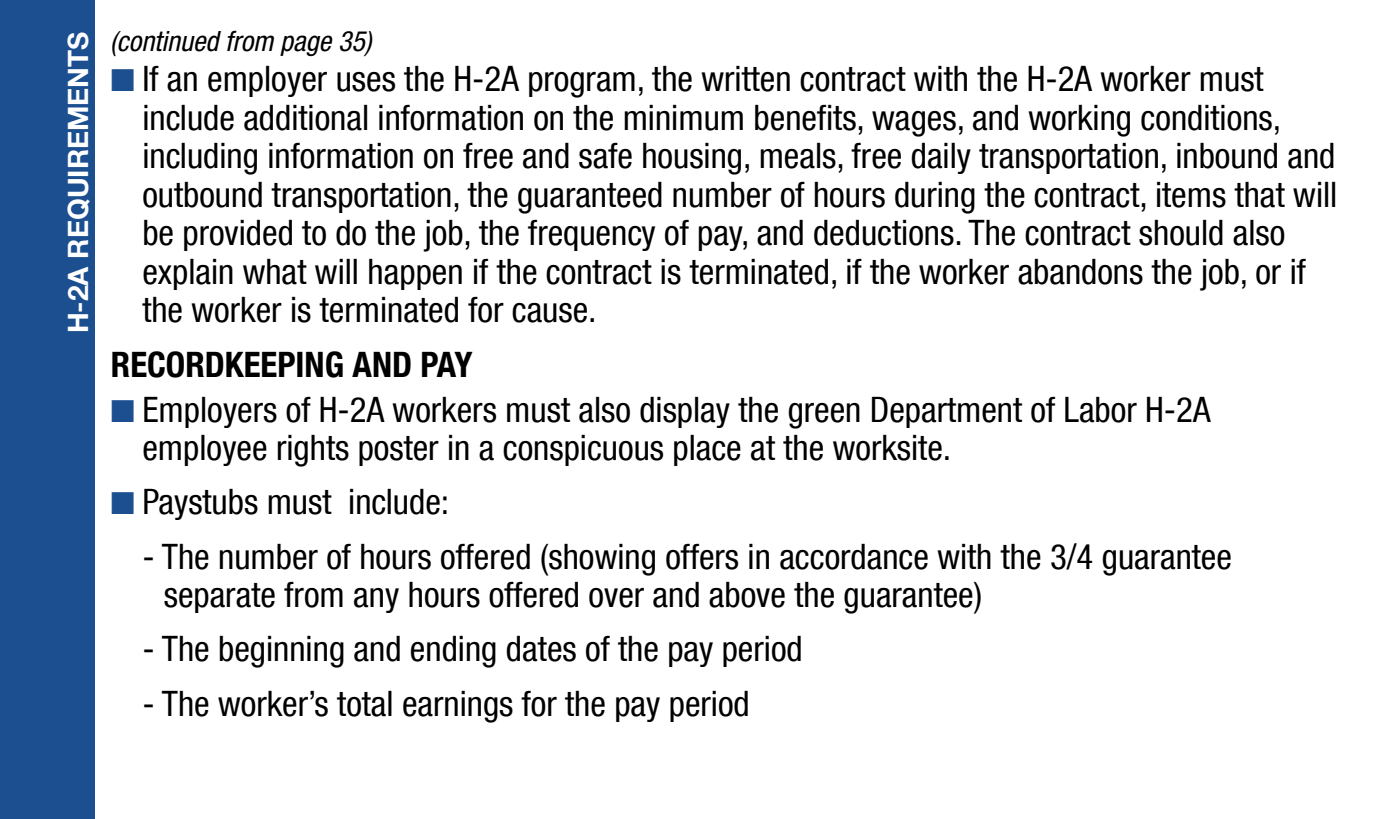
<style>
.page{position:relative;width:1386px;height:819px;background:#fff}
.page>*{position:absolute;margin:0;border:0;box-sizing:border-box;transform-origin:0 0}
.t1{font:condensed 35px/38.5px "Helvetica Neue LT Com";color:#000}
.t2{font:700 condensed 35px "Helvetica Neue LT Com";color:#000}
.t3{font:italic condensed 28px "Helvetica Neue LT Com";color:#000}
.t4{font:700 28px "Helvetica Neue LT Com";color:#fff}
.s1{color:#1b4f90}
</style>
<div class="page">
<div style="left:0;top:0;width:94px;height:819px;background:#1b4f90"></div>
<p class="t4" style="left:61px;top:333px;width:303px;rotate:-90deg">H-2A REQUIREMENTS</p>
<p class="t3" style="left:110px;top:25px;width:263px">(continued from page 35)</p>
<p class="t1" style="left:142px;top:59px;width:1197px;text-indent:-32px"><span class="s1">■</span> If an employer uses the H-2A program, the written contract with the H-2A worker must include additional information on the minimum benefits, wages, and working conditions, including information on free and safe housing, meals, free daily transportation, inbound and outbound transportation, the guaranteed number of hours during the contract, items that will be provided to do the job, the frequency of pay, and deductions. The contract should also explain what will happen if the contract is terminated, if the worker abandons the job, or if the worker is terminated for cause.</p>
<p class="t2" style="left:111px;top:343px;width:363px">RECORDKEEPING AND PAY</p>
<p class="t1" style="left:142px;top:390px;width:1070px;text-indent:-32px"><span class="s1">■</span> Employers of H-2A workers must also display the green Department of Labor H-2A employee rights poster in a conspicuous place at the worksite.</p>
<p class="t1" style="left:111px;top:482px;width:340px"><span class="s1">■</span> Paystubs must include:</p>
<p class="t1" style="left:164px;top:537px;width:1070px;text-indent:-21px">- The number of hours offered (showing offers in accordance with the 3/4 guarantee separate from any hours offered over and above the guarantee)</p>
<p class="t1" style="left:142px;top:629px;width:662px">- The beginning and ending dates of the pay period</p>
<p class="t1" style="left:142px;top:684px;width:609px">- The worker’s total earnings for the pay period</p>
</div>
